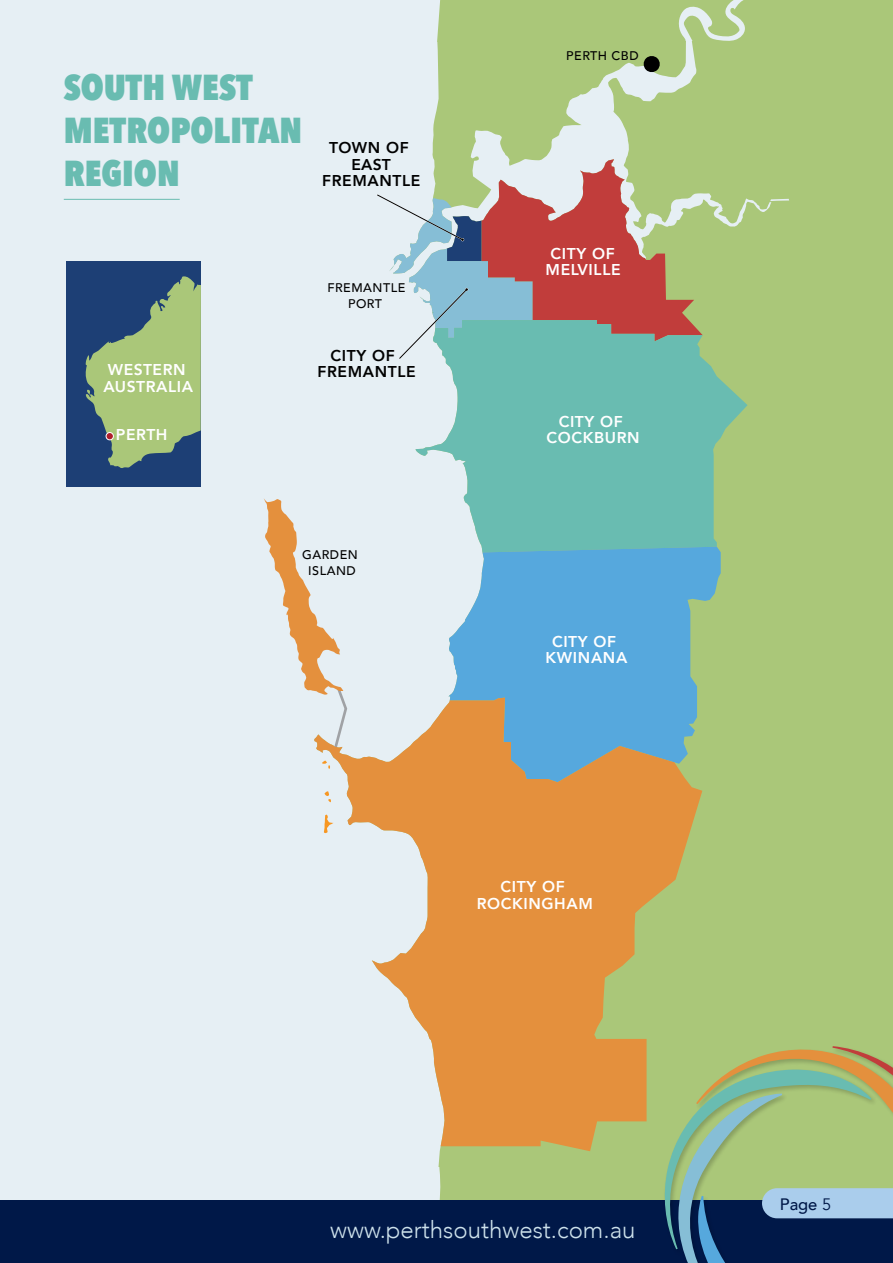
<style>
.page{position:relative;width:893px;height:1263px;background:#e6eff4}
.page>*{position:absolute;margin:0;border:0;box-sizing:border-box;transform-origin:0 0}
.t1{font:800 36px/43.2px "Avenir Next Condensed";color:#69bcb1}
.t2{font:300 24px "Avenir";color:#cde1eb}
.t3{font:500 16.5px "Avenir";color:#001848}
.t4{font:800 15.6px/16px "Avenir";letter-spacing:.04em;color:#fff;text-align:center}
.t5{font:800 15.6px/32.4px "Avenir";letter-spacing:.04em;color:#010101;text-align:center}
.t6{font:500 12.45px/16px "Avenir";letter-spacing:.04em;color:#010101;text-align:center}
.s1{font-weight:400}
</style>
<div class="page">
<svg style="left:432px;top:73px;width:176px;height:86px;fill:#aac779"></svg>
<div style="left:439px;top:229px;width:454px;height:923px;background:#aac779"></div>
<svg style="left:264px;top:499px;width:80px;height:199px"></svg>
<svg style="left:415px;top:320px;width:332px;height:232px;fill:#69bcb1"></svg>
<svg style="left:448px;top:547px;width:273px;height:235px;fill:#56a8dd"></svg>
<svg style="left:314px;top:698px;width:388px;height:453px;fill:#e4903d"></svg>
<svg style="left:608px;top:73px;width:285px;height:156px;fill:#aac779"></svg>
<div style="left:67px;top:261px;width:134px;height:226px;background:#1d3f75"></div>
<svg style="left:85px;top:276px;width:116px;height:192px"></svg>
<div style="left:106px;top:432px;width:8px;height:8px;background:#af1f2c;border:1px solid #fff;border-radius:50%"></div>
<svg style="left:377px;top:159px;width:326px;height:201px"></svg>
<svg style="left:437px;top:0;width:456px;height:73px"></svg>
<div style="left:438px;top:1152px;width:224px;height:48px;background:#aac779"></div>
<hr style="left:64px;top:199px;width:116px;height:1px;background:#69bcb1">
<div style="left:0;top:1200px;width:893px;height:63px;background:#001848"></div>
<svg style="left:662px;top:1046px;width:231px;height:217px"></svg>
<h1 class="t1" style="left:64px;top:65px;width:240px">SOUTH WEST<br>METROPOLITAN<br>REGION</h1>
<p class="t5" style="left:322px;top:132px;width:100px">TOWN OF<br>FREMANTLE</p>
<p class="t5" style="left:351px;top:148px;width:41px">EAST</p>
<p class="t4" style="left:103px;top:362px;width:91px;text-align:left">WESTERN<br>AUSTRALIA</p>
<p class="t4" style="left:116px;top:426px;width:53px">PERTH</p>
<p class="t6" style="left:327px;top:279px;width:79px">FREMANTLE<br>PORT</p>
<p class="t5" style="left:317px;top:347px;width:100px;line-height:16px">CITY OF<br>FREMANTLE</p>
<p class="t6" style="left:302px;top:546px;width:57px">GARDEN<br>ISLAND</p>
<p class="t6" style="left:566px;top:47px;width:74px">PERTH CBD</p>
<p class="t4" style="left:546px;top:245px;width:77px">CITY OF<br>MELVILLE</p>
<p class="t4" style="left:546px;top:413px;width:95px">CITY OF<br>COCKBURN</p>
<p class="t4" style="left:546px;top:634px;width:83px">CITY OF<br>KWINANA</p>
<p class="t4" style="left:477px;top:879px;width:118px">CITY OF<br>ROCKINGHAM</p>
<h2 class="t2" style="left:330px;top:1215px;width:307px">www.perthsouthwest.com.au</h2>
<p class="t3" style="left:780px;top:1190px;width:53px">Page <span class="s1">5</span></p>
</div>
